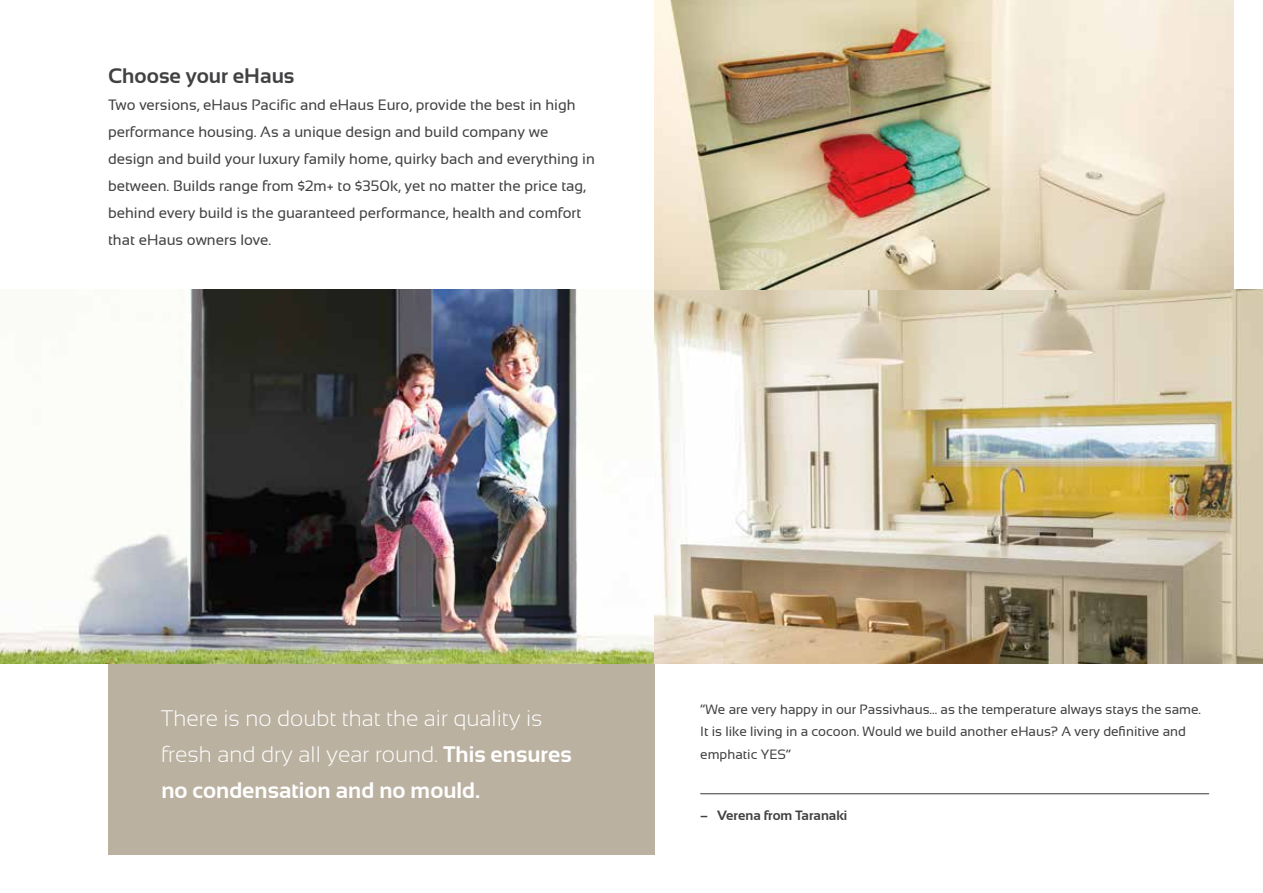
<style>
.page{position:relative;width:1263px;height:893px;background:#fff}
.page>*{position:absolute;margin:0;border:0;box-sizing:border-box;transform-origin:0 0}
.t1{font:300 22.5px/36px "Sansation";color:#fff}
.t2{font:700 21px "Sansation";color:#414042}
.t3{font:15px/27px "Sansation";color:#414042}
.t4{font:13.5px/22.5px "Sansation";color:#414042}
.t5{font:700 13.5px "Sansation";color:#414042}
.s1{font-weight:700}
</style>
<div class="page">
<div style="left:108px;top:663px;width:547px;height:192px;background:#bbb1a1"></div>
<img style="left:0;top:289px;width:1263px;height:374px">
<img style="left:655px;top:0;width:578px;height:289px">
<hr style="left:700px;top:793px;width:509px;height:1px;background:#414042">
<h2 class="t2" style="left:108px;top:64px;width:188px">Choose your eHaus</h2>
<p class="t3" style="left:108px;top:92px;width:488px">Two versions, eHaus Pacific and eHaus Euro, provide the best in high performance housing. As a unique design and build company we design and build your luxury family home, quirky bach and everything in between. Builds range from $2m+ to $350k, yet no matter the price tag, behind every build is the guaranteed performance, health and comfort that eHaus owners love.</p>
<h1 class="t1" style="left:161px;top:701px;width:412px">There is no doubt that the air quality is fresh and dry all year round. <span class="s1">This ensures no condensation and no mould.</span></h1>
<p class="t4" style="left:700px;top:698px;width:502px">“We are very happy in our Passivhaus... as the temperature always stays the same.<br>It is like living in a cocoon. Would we build another eHaus? A very definitive and emphatic YES”</p>
<p class="t5" style="left:700px;top:808px;width:149px">– Verena from Taranaki</p>
</div>
